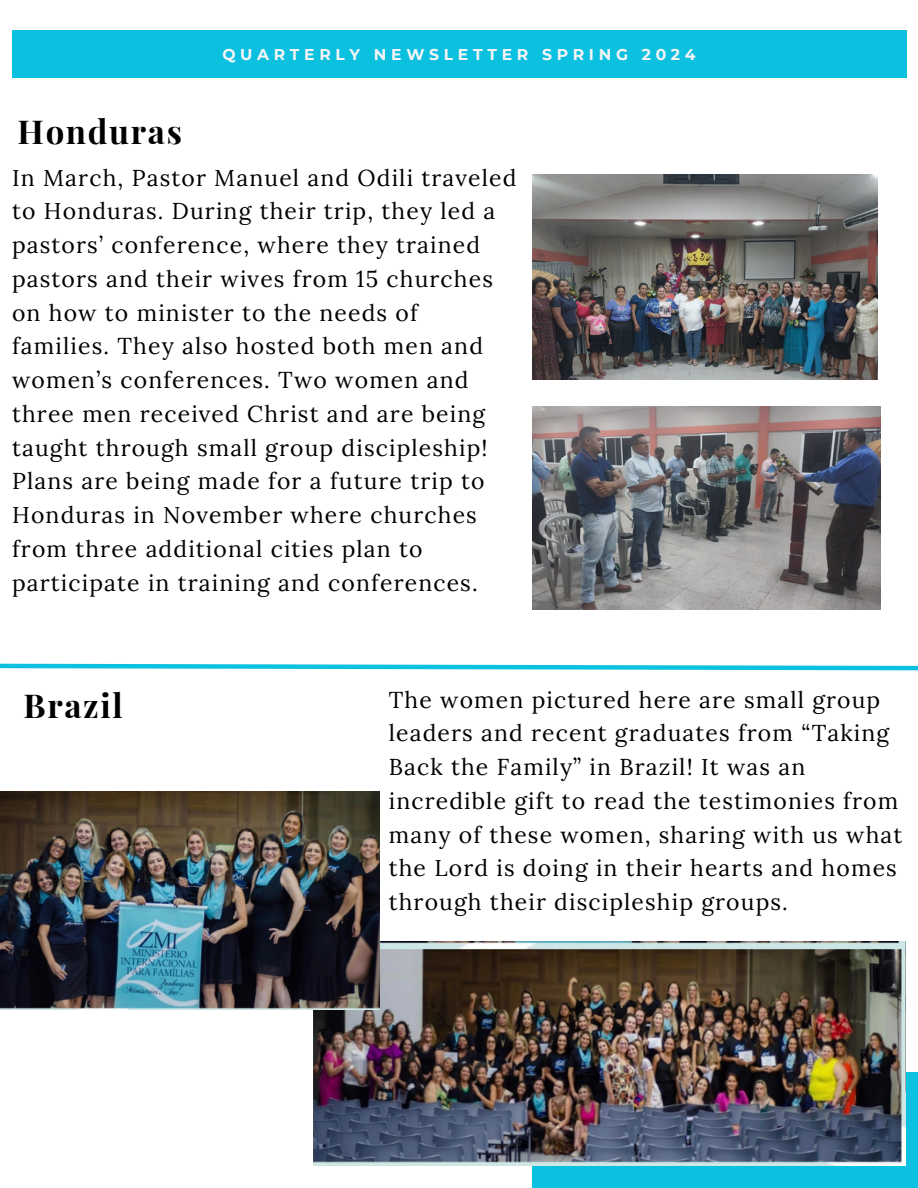
<style>
.page{position:relative;width:918px;height:1188px;background:#fff}
.page>*{position:absolute;margin:0;border:0;box-sizing:border-box;transform-origin:0 0}
.t1{font:700 33px "Playfair Display";letter-spacing:.05em;color:#000}
.t2{font:22.95px/33.8px "Lora";letter-spacing:.05em;color:#000}
.t3{font:300 15.6px "Montserrat";letter-spacing:.3em;color:#f9f5f6}
.t4{font:700 15.6px "Montserrat";letter-spacing:.3em;color:#f9f5f6}
</style>
<div class="page">
<div style="left:532px;top:1073px;width:386px;height:115px;background:#0cc0df"></div>
<img style="left:313px;top:941px;width:593px;height:224px">
<img style="left:0;top:791px;width:379px;height:218px">
<img style="left:532px;top:407px;width:349px;height:202px">
<img style="left:532px;top:175px;width:346px;height:205px">
<svg style="left:0;top:663px;width:918px;height:8px"></svg>
<div style="left:12px;top:30px;width:894px;height:48px;background:#0cc0df"></div>
<p class="t4" style="left:222px;top:45px;width:475px">QUARTERLY NEWSLETTER SPRING 2024</p>
<h3 class="t3" style="left:190px;top:45px;width:264px">QUARTERLY NEWSLETT</h3>
<h3 class="t3" style="left:472px;top:45px;width:257px">R APRIL 2024 ISSUE 2</h3>
<p class="t1" style="left:18px;top:109px;width:166px">Honduras</p>
<h1 class="t2" style="left:12px;top:160px;width:506px">In March, Pastor Manuel and Odili traveled to Honduras. During their trip, they led a pastors’ conference, where they trained pastors and their wives from 15 churches on how to minister to the needs of families. They also hosted both men and women’s conferences. Two women and three men received Christ and are being taught through small group discipleship!<br>Plans are being made for a future trip to Honduras in November where churches from three additional cities plan to participate in training and conferences.</h1>
<h2 class="t1" style="left:24px;top:683px;width:101px">Brazil</h2>
<p class="t2" style="left:389px;top:682px;width:515px">The women pictured here are small group leaders and recent graduates from “Taking Back the Family” in Brazil! It was an incredible gift to read the testimonies from many of these women, sharing with us what the Lord is doing in their hearts and homes through their discipleship groups.</p>
</div>
